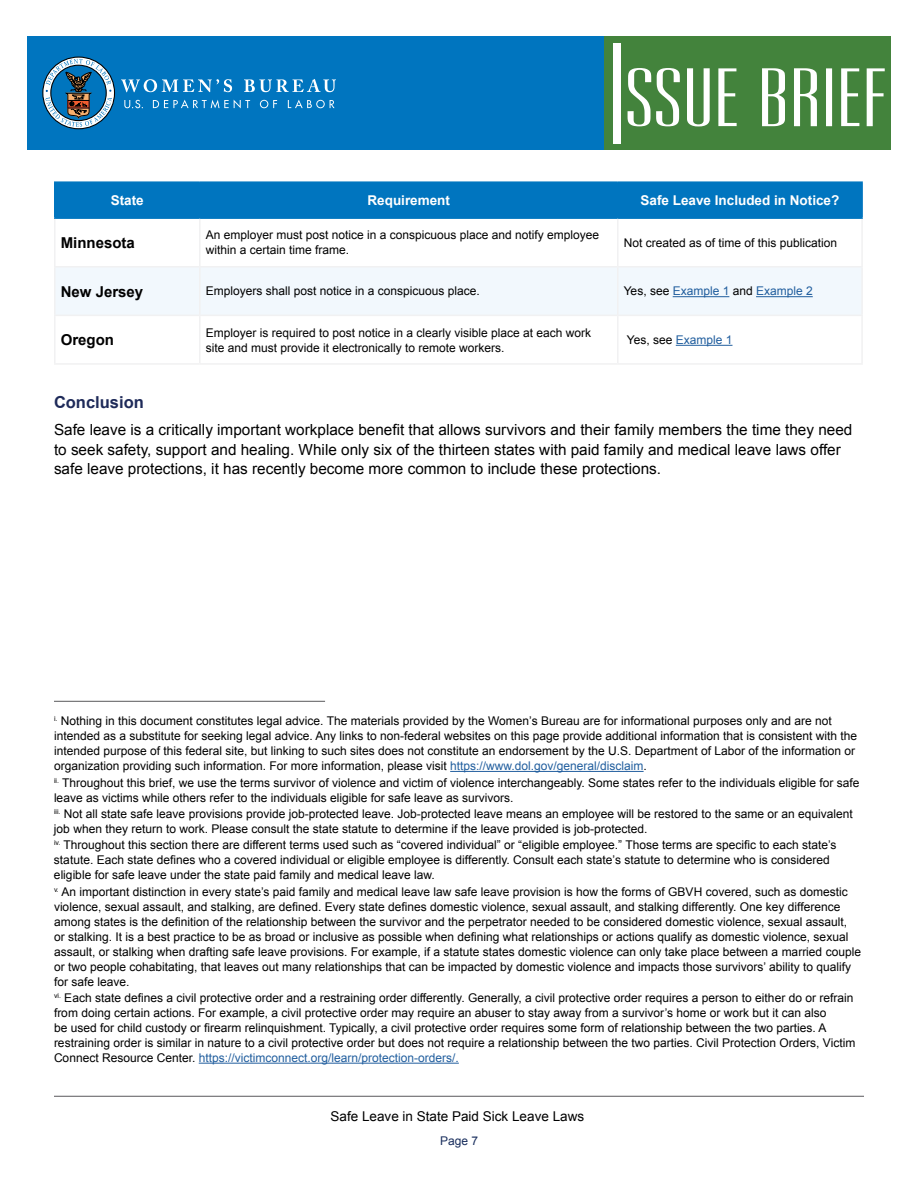
<style>
.page{position:relative;width:918px;height:1188px;background:#fff}
.page>*{position:absolute;margin:0;border:0;box-sizing:border-box;transform-origin:0 0}
.t1{font:700 16.5px "Arial";color:#1e2a59}
.t2{font:15.3px/19.8px "Arial";color:#000}
.Table_Header_Bold{font:700 15px "Arial";color:#000}
.t3{font:700 13.5px "Arial";color:#fff}
.t4{font:13.5px "Arial";color:#000}
.Table_Body_Text{font:12px/15px "Arial";color:#000}
.Table_Body_Text-2{font:12px "Arial";color:#215e9e}
.t5{font:12px "Arial";color:#192e5d}
.s1{color:#000}
.s2{color:#215e9e}
</style>
<div class="page">
<hr style="left:54px;top:1096px;width:810px;height:1px;background:#59585b">
<div style="left:597px;top:36px;width:294px;height:114px;background:#43833c"></div>
<div style="left:27px;top:36px;width:576px;height:114px;background:#0075bf"></div>
<svg style="left:121px;top:79px;width:215px;height:30px"></svg>
<div style="left:42px;top:57px;width:73px;height:72px;border:1px solid #000;border-radius:50%"></div>
<svg style="left:46px;top:59px;width:66px;height:68px"></svg>
<svg style="left:762px;top:68px;width:123px;height:58px"></svg>
<svg style="left:628px;top:68px;width:109px;height:58px"></svg>
<div style="left:613px;top:43px;width:8px;height:101px;background:#fff"></div>
<hr style="left:450px;top:771px;width:194px;height:1px;background:#215e9e">
<hr style="left:199px;top:1063px;width:260px;height:1px;background:#215e9e">
<hr style="left:54px;top:701px;width:271px;height:1px;background:#59585b">
<div style="left:56px;top:183px;width:805px;height:34px;background:#0075bf"></div>
<div style="left:56px;top:268px;width:805px;height:47px;background:#f2f8fd"></div>
<hr style="left:54px;top:181px;width:146px;height:2px;background:#0075bf">
<hr style="left:54px;top:183px;width:2px;height:34px;background:#0075bf">
<hr style="left:200px;top:181px;width:418px;height:2px;background:#0075bf">
<hr style="left:618px;top:181px;width:245px;height:2px;background:#0075bf">
<hr style="left:861px;top:183px;width:2px;height:34px;background:#0075bf">
<hr style="left:54px;top:217px;width:146px;height:2px;background:#0075bf">
<hr style="left:200px;top:217px;width:418px;height:2px;background:#0075bf">
<hr style="left:618px;top:217px;width:245px;height:2px;background:#0075bf">
<hr style="left:54px;top:219px;width:2px;height:47px;background:#f1f1f2">
<hr style="left:199px;top:219px;width:2px;height:47px;background:#f1f1f2">
<hr style="left:617px;top:219px;width:2px;height:47px;background:#f1f1f2">
<hr style="left:861px;top:219px;width:2px;height:47px;background:#f1f1f2">
<hr style="left:54px;top:266px;width:146px;height:2px;background:#f1f1f2">
<hr style="left:54px;top:268px;width:2px;height:47px;background:#f1f1f2">
<hr style="left:200px;top:266px;width:418px;height:2px;background:#f1f1f2">
<hr style="left:618px;top:266px;width:245px;height:2px;background:#f1f1f2">
<hr style="left:199px;top:268px;width:2px;height:47px;background:#f1f1f2">
<hr style="left:617px;top:268px;width:2px;height:47px;background:#f1f1f2">
<hr style="left:861px;top:268px;width:2px;height:47px;background:#f1f1f2">
<hr style="left:54px;top:315px;width:146px;height:1px;background:#f1f1f2">
<hr style="left:54px;top:316px;width:2px;height:47px;background:#f1f1f2">
<hr style="left:200px;top:315px;width:418px;height:1px;background:#f1f1f2">
<hr style="left:618px;top:315px;width:245px;height:1px;background:#f1f1f2">
<hr style="left:54px;top:363px;width:146px;height:2px;background:#f1f1f2">
<hr style="left:200px;top:363px;width:418px;height:2px;background:#f1f1f2">
<hr style="left:618px;top:363px;width:245px;height:2px;background:#f1f1f2">
<hr style="left:199px;top:316px;width:2px;height:47px;background:#f1f1f2">
<hr style="left:617px;top:316px;width:2px;height:47px;background:#f1f1f2">
<hr style="left:861px;top:316px;width:2px;height:47px;background:#f1f1f2">
<hr style="left:673px;top:296px;width:56px;height:1px;background:#215e9e">
<hr style="left:756px;top:296px;width:57px;height:1px;background:#215e9e">
<hr style="left:676px;top:345px;width:56px;height:1px;background:#215e9e">
<p class="t3" style="left:111px;top:191px;width:35px">State</p>
<p class="t3" style="left:368px;top:191px;width:84px">Requirement</p>
<p class="t3" style="left:641px;top:191px;width:200px">Safe Leave Included in Notice?</p>
<p class="Table_Header_Bold" style="left:61px;top:233px;width:76px">Minnesota</p>
<p class="Table_Body_Text" style="left:206px;top:228px;width:395px">An employer must post notice in a conspicuous place and notify employee within a certain time frame.</p>
<p class="Table_Body_Text" style="left:624px;top:235px;width:215px">Not created as of time of this publication</p>
<p class="Table_Header_Bold" style="left:61px;top:281px;width:84px">New Jersey</p>
<p class="Table_Body_Text" style="left:206px;top:284px;width:276px">Employers shall post notice in a conspicuous place.</p>
<p class="Table_Body_Text-2" style="left:624px;top:283px;width:191px"><span class="s1">Yes, see</span> Example 1 <span class="s1">and</span> Example 2</p>
<p class="Table_Header_Bold" style="left:61px;top:330px;width:55px">Oregon</p>
<p class="Table_Body_Text" style="left:206px;top:325px;width:387px">Employer is required to post notice in a clearly visible place at each work site and must provide it electronically to remote workers.</p>
<p class="Table_Body_Text-2" style="left:627px;top:332px;width:107px"><span class="s1">Yes, see</span> Example 1</p>
<h2 class="t1" style="left:54px;top:392px;width:91px">Conclusion</h2>
<p class="t2" style="left:54px;top:420px;width:800px">Safe leave is a critically important workplace benefit that allows survivors and their family members the time they need to seek safety, support and healing. While only six of the thirteen states with paid family and medical leave laws offer safe leave protections, it has recently become more common to include these protections.</p>
<p class="Table_Body_Text" style="left:54px;top:714px;width:805px"><sup>i.</sup> Nothing in this document constitutes legal advice. The materials provided by the Women’s Bureau are for informational purposes only and are not intended as a substitute for seeking legal advice. Any links to non-federal websites on this page provide additional information that is consistent with the intended purpose of this federal site, but linking to such sites does not constitute an endorsement by the U.S. Department of Labor of the information or organization providing such information. For more information, please visit <span class="s2">https://www.dol.gov/general/disclaim</span>.</p>
<p class="Table_Body_Text" style="left:54px;top:775px;width:807px"><sup>ii.</sup> Throughout this brief, we use the terms survivor of violence and victim of violence interchangeably. Some states refer to the individuals eligible for safe leave as victims while others refer to the individuals eligible for safe leave as survivors.</p>
<p class="Table_Body_Text" style="left:54px;top:806px;width:801px"><sup>iii.</sup> Not all state safe leave provisions provide job-protected leave. Job-protected leave means an employee will be restored to the same or an equivalent job when they return to work. Please consult the state statute to determine if the leave provided is job-protected.</p>
<p class="Table_Body_Text" style="left:54px;top:838px;width:784px"><sup>iv.</sup> Throughout this section there are different terms used such as “covered individual” or “eligible employee.” Those terms are specific to each state’s statute. Each state defines who a covered individual or eligible employee is differently. Consult each state’s statute to determine who is considered eligible for safe leave under the state paid family and medical leave law.</p>
<p class="Table_Body_Text" style="left:54px;top:884px;width:809px"><sup>v.</sup> An important distinction in every state’s paid family and medical leave law safe leave provision is how the forms of GBVH covered, such as domestic violence, sexual assault, and stalking, are defined. Every state defines domestic violence, sexual assault, and stalking differently. One key difference among states is the definition of the relationship between the survivor and the perpetrator needed to be considered domestic violence, sexual assault,<br>or stalking. It is a best practice to be as broad or inclusive as possible when defining what relationships or actions qualify as domestic violence, sexual assault, or stalking when drafting safe leave provisions. For example, if a statute states domestic violence can only take place between a married couple or two people cohabitating, that leaves out many relationships that can be impacted by domestic violence and impacts those survivors’ ability to qualify for safe leave.</p>
<p class="Table_Body_Text" style="left:54px;top:990px;width:803px"><sup>vi.</sup> Each state defines a civil protective order and a restraining order differently. Generally, a civil protective order requires a person to either do or refrain from doing certain actions. For example, a civil protective order may require an abuser to stay away from a survivor’s home or work but it can also<br>be used for child custody or firearm relinquishment. Typically, a civil protective order requires some form of relationship between the two parties. A restraining order is similar in nature to a civil protective order but does not require a relationship between the two parties. Civil Protection Orders, Victim Connect Resource Center. <span class="s2">https://victimconnect.org/learn/protection-orders/.</span></p>
<p class="t4" style="left:331px;top:1107px;width:255px">Safe Leave in State Paid Sick Leave Laws</p>
<p class="t5" style="left:440px;top:1133px;width:40px">Page 7</p>
</div>
